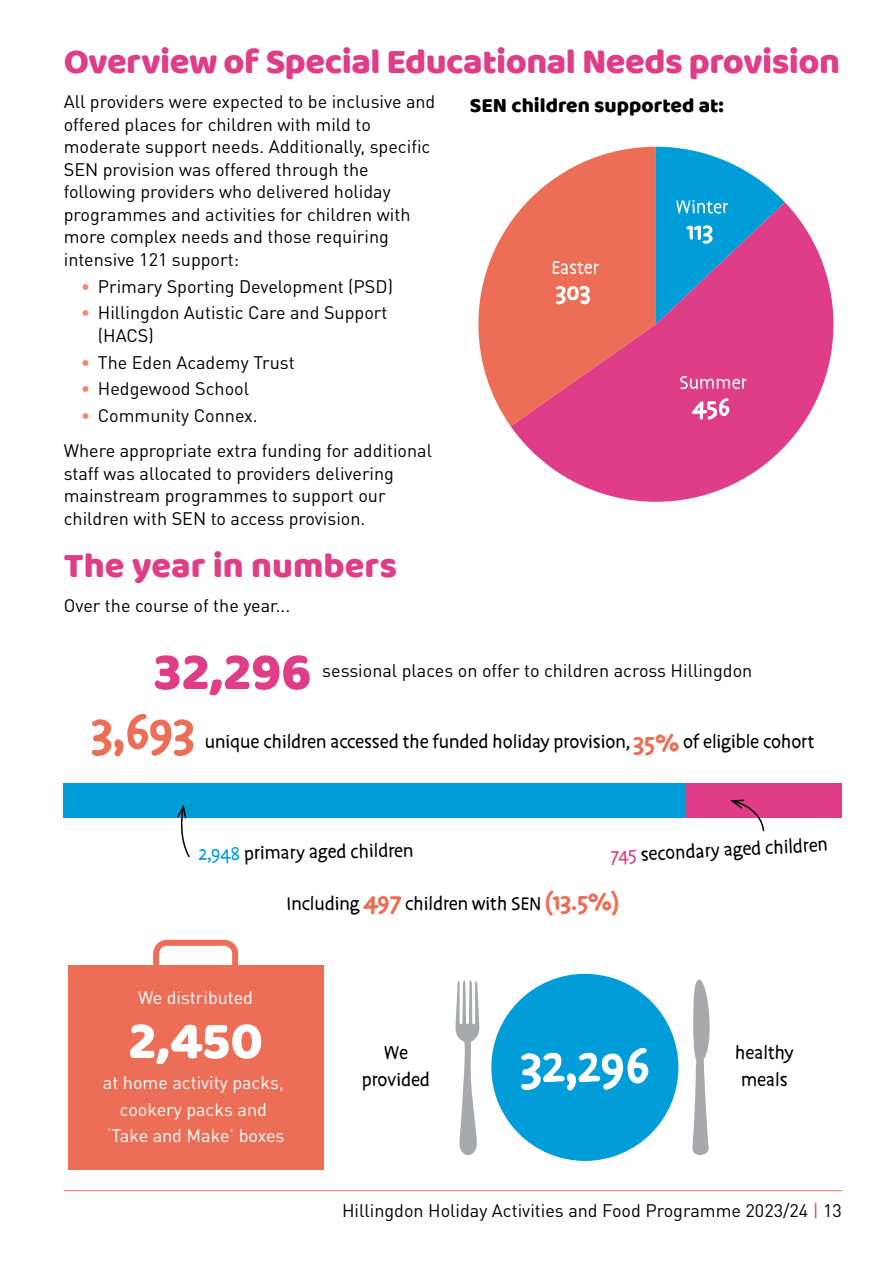
<style>
.page{position:relative;width:893px;height:1263px;background:#fff}
.page>*{position:absolute;margin:0;border:0;box-sizing:border-box;transform-origin:0 0}
.t1{font:54px "Baloo";color:#df3d87}
.t2{font:700 54px "Duper";color:#fff}
.t3{font:700 54px "Duper";color:#ed6e56}
.t4{font:54px "Baloo";color:#fff}
.t5{font:36px "Baloo";letter-spacing:-.015em;color:#df3d87}
.t6{font:21px/26.2px "Duper";color:#000;text-align:center}
.t7{font:21px "Baloo";color:#000}
.t8{font:18px/22.5px "DINOT";color:#000}
.t9{font:18px/26.2px "DINOT";color:#fff;text-align:center}
.s1{color:#f0896f}
.s2{font-weight:700;font-size:27px;color:#ed6e56}
.s3{color:#009dd9}
.s4{color:#df3d87}
</style>
<div class="page">
<hr style="left:64px;top:1190px;width:778px;height:1px;background:#ed6e56">
<svg style="left:478px;top:147px;width:178px;height:279px;fill:#ed6e56"></svg>
<svg style="left:511px;top:202px;width:322px;height:300px;background:#e8698a"></svg>
<svg style="left:553px;top:261px;width:46px;height:13px"></svg>
<svg style="left:556px;top:286px;width:34px;height:18px"></svg>
<svg style="left:656px;top:147px;width:129px;height:177px;background:#6a87c1"></svg>
<svg style="left:680px;top:376px;width:66px;height:13px"></svg>
<svg style="left:692px;top:398px;width:37px;height:21px"></svg>
<div style="left:64px;top:783px;width:621px;height:34px;background:#009dd9"></div>
<div style="left:685px;top:783px;width:157px;height:34px;background:#df3d87"></div>
<svg style="left:177px;top:805px;width:14px;height:53px"></svg>
<svg style="left:730px;top:799px;width:35px;height:33px"></svg>
<svg style="left:153px;top:940px;width:85px;height:25px"></svg>
<div style="left:68px;top:965px;width:255px;height:204px;background:#ed6e56"></div>
<div style="left:491px;top:974px;width:187px;height:187px;background:#009dd9;border-radius:50%"></div>
<svg style="left:692px;top:980px;width:18px;height:175px"></svg>
<svg style="left:455px;top:980px;width:24px;height:175px"></svg>
<h2 class="t5" style="left:64px;top:40px;width:778px">Overview of Special Educational Needs provision</h2>
<p class="t8" style="left:64px;top:90px;width:373px">All providers were expected to be inclusive and offered places for children with mild to moderate support needs. Additionally, specific SEN provision was offered through the following providers who delivered holiday programmes and activities for children with more complex needs and those requiring intensive 121 support:</p>
<p class="t8" style="left:81px;top:274px;width:314px"><span class="s1">•</span> Primary Sporting Development (PSD)</p>
<p class="t8" style="left:98px;top:301px;width:291px;text-indent:-17px"><span class="s1">•</span> Hillingdon Autistic Care and Support (HACS)</p>
<p class="t8" style="left:81px;top:350px;width:215px"><span class="s1">•</span> The Eden Academy Trust</p>
<p class="t8" style="left:81px;top:377px;width:170px"><span class="s1">•</span> Hedgewood School</p>
<p class="t8" style="left:64px;top:397px;width:370px;line-height:35.2px;text-indent:17px"><span class="s1">•</span> Community Connex.<br>Where appropriate extra funding for additional</p>
<p class="t8" style="left:64px;top:461px;width:332px">staff was allocated to providers delivering mainstream programmes to support our children with SEN to access provision.</p>
<p class="t7" style="left:470px;top:93px;width:256px">SEN children supported at:</p>
<h2 class="t5" style="left:64px;top:543px;width:335px">The year in numbers</h2>
<p class="t8" style="left:64px;top:594px;width:228px">Over the course of the year...</p>
<h1 class="t1" style="left:153px;top:639px;width:160px">32,296</h1>
<p class="t8" style="left:322px;top:658px;width:432px">sessional places on offer to children across Hillingdon</p>
<h1 class="t3" style="left:91px;top:700px;width:105px">3,693</h1>
<p class="t6" style="left:205px;top:729px;width:611px">unique children accessed the funded holiday provision, <span class="s2">35%</span> of eligible cohort</p>
<p class="t6" style="left:198px;top:842px;width:217px;rotate:-1deg"><span class="s3">2,948</span> primary aged children</p>
<p class="t6" style="left:610px;top:844px;width:219px;rotate:-3deg"><span class="s4">745</span> secondary aged children</p>
<p class="t6" style="left:286px;top:891px;width:334px">Including <span class="s2">497</span> children with SEN <span class="s2">(13.5%)</span></p>
<p class="t9" style="left:138px;top:983px;width:117px">We distributed</p>
<h1 class="t4" style="left:128px;top:1008px;width:136px">2,450</h1>
<p class="t9" style="left:103px;top:1069px;width:183px">at home activity packs, cookery packs and ‘Take and Make’ boxes</p>
<p class="t6" style="left:362px;top:1041px;width:70px">We provided</p>
<p class="t6" style="left:735px;top:1041px;width:60px">healthy</p>
<h1 class="t2" style="left:521px;top:1034px;width:130px">32,296</h1>
<p class="t6" style="left:741px;top:1067px;width:48px">meals</p>
<p class="t8" style="left:342px;top:1199px;width:501px">Hillingdon Holiday Activities and Food Programme 2023/24 <span class="s4">|</span> 13</p>
</div>
